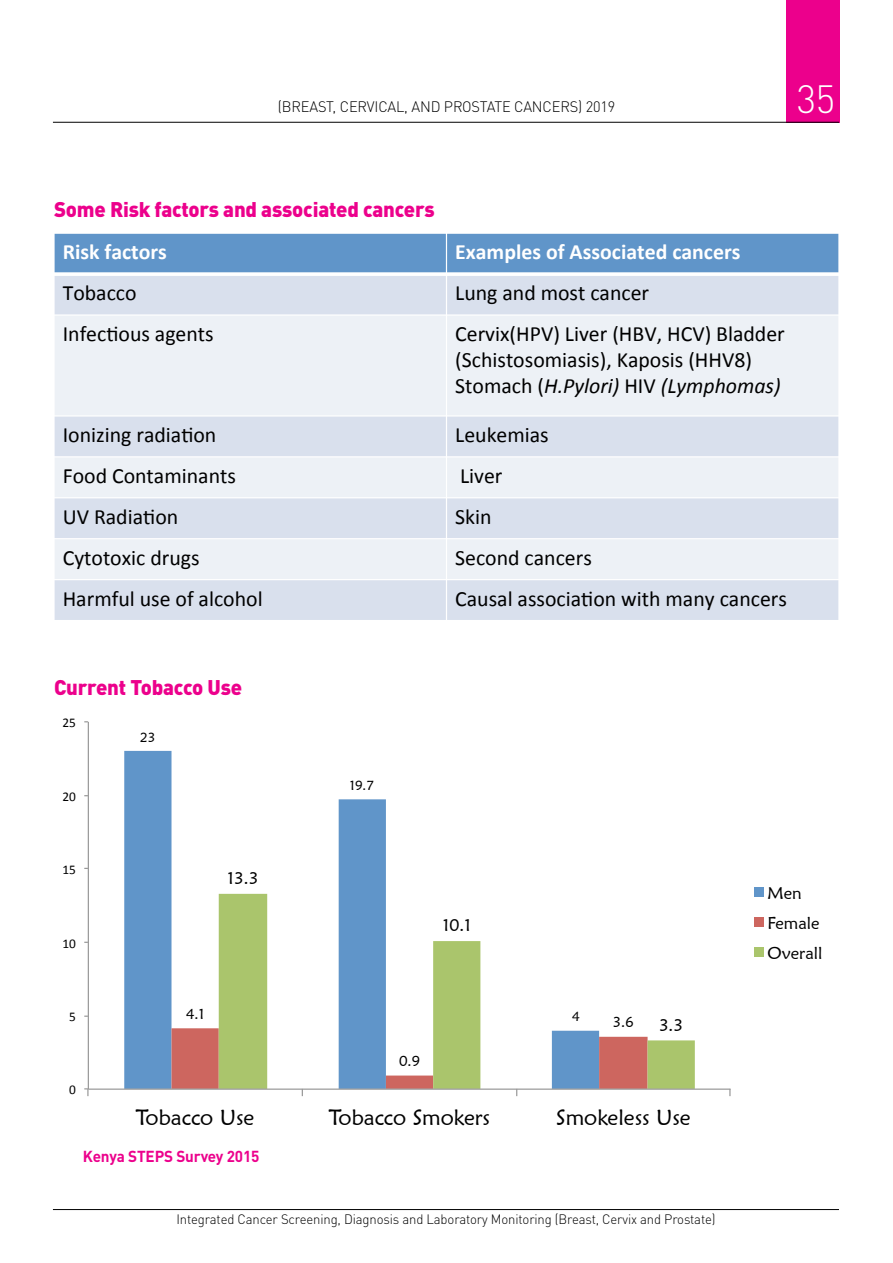
<style>
.page{position:relative;width:893px;height:1263px;background:#fff}
.page>*{position:absolute;margin:0;border:0;box-sizing:border-box;transform-origin:0 0}
.t1{font:300 38.85px "DIN Pro";color:#fff}
.t2{font:21.75px/26.1px "Calibri";color:#000}
.t3{font:700 21.75px "Calibri";color:#fff}
.t4{font:21.75px "Maiandra GD";color:#000}
.t5{font:900 21px "DIN Pro";letter-spacing:-.01em;color:#ec008c}
.t6{font:16.95px/29.8px "Maiandra GD";color:#000}
.t7{font:700 15.75px "DIN Pro";letter-spacing:-.01em;color:#ec008c}
.t8{font:300 15px "DIN Pro";letter-spacing:-.01em;color:#000}
.t9{font:14.55px "Maiandra GD";color:#000}
.t10{font:300 13.5px "DIN Pro";letter-spacing:-.01em;color:#000}
.t11{font:13.35px "Calibri";color:#000}
.t12{font:13.35px "Maiandra GD";color:#000}
.s1{font-style:italic}
</style>
<div class="page">
<div style="left:787px;top:0;width:53px;height:122px;background:#ec008c"></div>
<hr style="left:53px;top:122px;width:786px;height:1px;background:#000">
<hr style="left:53px;top:1209px;width:786px;height:1px;background:#000">
<div style="left:54px;top:233px;width:392px;height:41px;background:#6095c9"></div>
<div style="left:446px;top:233px;width:393px;height:41px;background:#6095c9"></div>
<div style="left:54px;top:274px;width:392px;height:41px;background:#d9e0ed"></div>
<div style="left:446px;top:274px;width:393px;height:41px;background:#d9e0ed"></div>
<div style="left:54px;top:315px;width:392px;height:101px;background:#edf1f6"></div>
<div style="left:446px;top:315px;width:393px;height:101px;background:#edf1f6"></div>
<div style="left:54px;top:416px;width:392px;height:41px;background:#d9e0ed"></div>
<div style="left:446px;top:416px;width:393px;height:41px;background:#d9e0ed"></div>
<div style="left:54px;top:457px;width:392px;height:41px;background:#edf1f6"></div>
<div style="left:446px;top:457px;width:393px;height:41px;background:#edf1f6"></div>
<div style="left:54px;top:498px;width:392px;height:41px;background:#d9e0ed"></div>
<div style="left:446px;top:498px;width:393px;height:41px;background:#d9e0ed"></div>
<div style="left:54px;top:539px;width:392px;height:41px;background:#edf1f6"></div>
<div style="left:446px;top:539px;width:393px;height:41px;background:#edf1f6"></div>
<div style="left:54px;top:580px;width:392px;height:40px;background:#d9e0ed"></div>
<div style="left:446px;top:580px;width:393px;height:40px;background:#d9e0ed"></div>
<hr style="left:446px;top:233px;width:1px;height:388px;background:#fff">
<svg style="left:55px;top:272px;width:783px;height:4px;background:#f2f6fa"></svg>
<hr style="left:54px;top:314px;width:785px;height:2px;background:#fff">
<hr style="left:54px;top:415px;width:785px;height:1px;background:#fff">
<hr style="left:54px;top:456px;width:785px;height:1px;background:#fff">
<hr style="left:54px;top:497px;width:785px;height:1px;background:#fff">
<hr style="left:54px;top:538px;width:785px;height:1px;background:#fff">
<hr style="left:54px;top:579px;width:785px;height:1px;background:#fff">
<hr style="left:54px;top:233px;width:1px;height:388px;background:#fff">
<hr style="left:838px;top:233px;width:1px;height:388px;background:#fff">
<hr style="left:54px;top:233px;width:785px;height:1px;background:#fff">
<svg style="left:124px;top:751px;width:262px;height:337px"></svg>
<svg style="left:219px;top:894px;width:476px;height:194px"></svg>
<hr style="left:88px;top:722px;width:1px;height:367px;background:#989898">
<hr style="left:88px;top:1088px;width:642px;height:2px;background:#989898">
<svg style="left:84px;top:1088px;width:5px;height:8px"></svg>
<svg style="left:171px;top:1028px;width:477px;height:68px"></svg>
<svg style="left:729px;top:1089px;width:2px;height:7px"></svg>
<div style="left:754px;top:887px;width:10px;height:10px;background:#6095c9"></div>
<div style="left:754px;top:917px;width:10px;height:9px;background:#cd665f"></div>
<div style="left:754px;top:947px;width:10px;height:9px;background:#aac56c"></div>
<p class="t8" style="left:278px;top:95px;width:339px">(BREAST, CERVICAL, AND PROSTATE CANCERS) 2019</p>
<h1 class="t1" style="left:797px;top:69px;width:40px">35</h1>
<p class="t5" style="left:54px;top:191px;width:382px">Some Risk factors and associated cancers</p>
<p class="t3" style="left:63px;top:238px;width:106px">Risk factors</p>
<p class="t3" style="left:455px;top:238px;width:287px">Examples of Associated cancers</p>
<p class="t2" style="left:63px;top:280px;width:75px">Tobacco</p>
<p class="t2" style="left:455px;top:280px;width:195px">Lung and most cancer</p>
<p class="t2" style="left:63px;top:321px;width:153px">Infec3ous agents</p>
<p class="t2" style="left:455px;top:321px;width:331px">Cervix(HPV) Liver (HBV, HCV) Bladder (Schistosomiasis), Kaposis (HHV8)<br>Stomach (<span class="s1">H.Pylori)</span> HIV <span class="s1">(Lymphomas)</span></p>
<p class="t2" style="left:63px;top:422px;width:155px">Ionizing radia3on</p>
<p class="t2" style="left:455px;top:422px;width:95px">Leukemias</p>
<p class="t2" style="left:63px;top:463px;width:175px">Food Contaminants</p>
<p class="t2" style="left:460px;top:463px;width:44px">Liver</p>
<p class="t2" style="left:63px;top:504px;width:117px">UV Radia3on</p>
<p class="t2" style="left:455px;top:504px;width:38px">Skin</p>
<p class="t2" style="left:63px;top:545px;width:138px">Cytotoxic drugs</p>
<p class="t2" style="left:455px;top:545px;width:138px">Second cancers</p>
<p class="t2" style="left:63px;top:586px;width:201px">Harmful use of alcohol</p>
<p class="t2" style="left:455px;top:586px;width:333px">Causal associa3on with many cancers</p>
<p class="t5" style="left:54px;top:670px;width:190px">Current Tobacco Use</p>
<p class="t11" style="left:62px;top:714px;width:15px">25</p>
<p class="t11" style="left:62px;top:788px;width:15px">20</p>
<p class="t11" style="left:62px;top:861px;width:15px">15</p>
<p class="t12" style="left:140px;top:729px;width:17px">23</p>
<p class="t6" style="left:227px;top:862px;width:32px">13.3</p>
<p class="t12" style="left:350px;top:777px;width:26px">19.7</p>
<p class="t11" style="left:62px;top:935px;width:15px">10</p>
<p class="t6" style="left:443px;top:909px;width:30px">10.1</p>
<p class="t11" style="left:69px;top:1008px;width:8px">5</p>
<p class="t11" style="left:69px;top:1081px;width:8px">0</p>
<p class="t9" style="left:186px;top:1005px;width:20px">4.1</p>
<p class="t12" style="left:572px;top:1008px;width:9px">4</p>
<p class="t9" style="left:399px;top:1052px;width:22px">0.9</p>
<p class="t9" style="left:613px;top:1013px;width:22px">3.6</p>
<p class="t6" style="left:659px;top:1009px;width:26px">3.3</p>
<p class="t4" style="left:136px;top:1104px;width:120px">Tobacco Use</p>
<p class="t4" style="left:329px;top:1104px;width:163px">Tobacco Smokers</p>
<p class="t4" style="left:556px;top:1104px;width:136px">Smokeless Use</p>
<p class="t7" style="left:83px;top:1143px;width:178px">Kenya STEPS Survey 2015</p>
<p class="t10" style="left:176px;top:1208px;width:541px">Integrated Cancer Screening, Diagnosis and Laboratory Monitoring (Breast, Cervix and Prostate)</p>
<p class="t6" style="left:768px;top:878px;width:57px">Men<br>Female<br>Overall</p>
</div>
